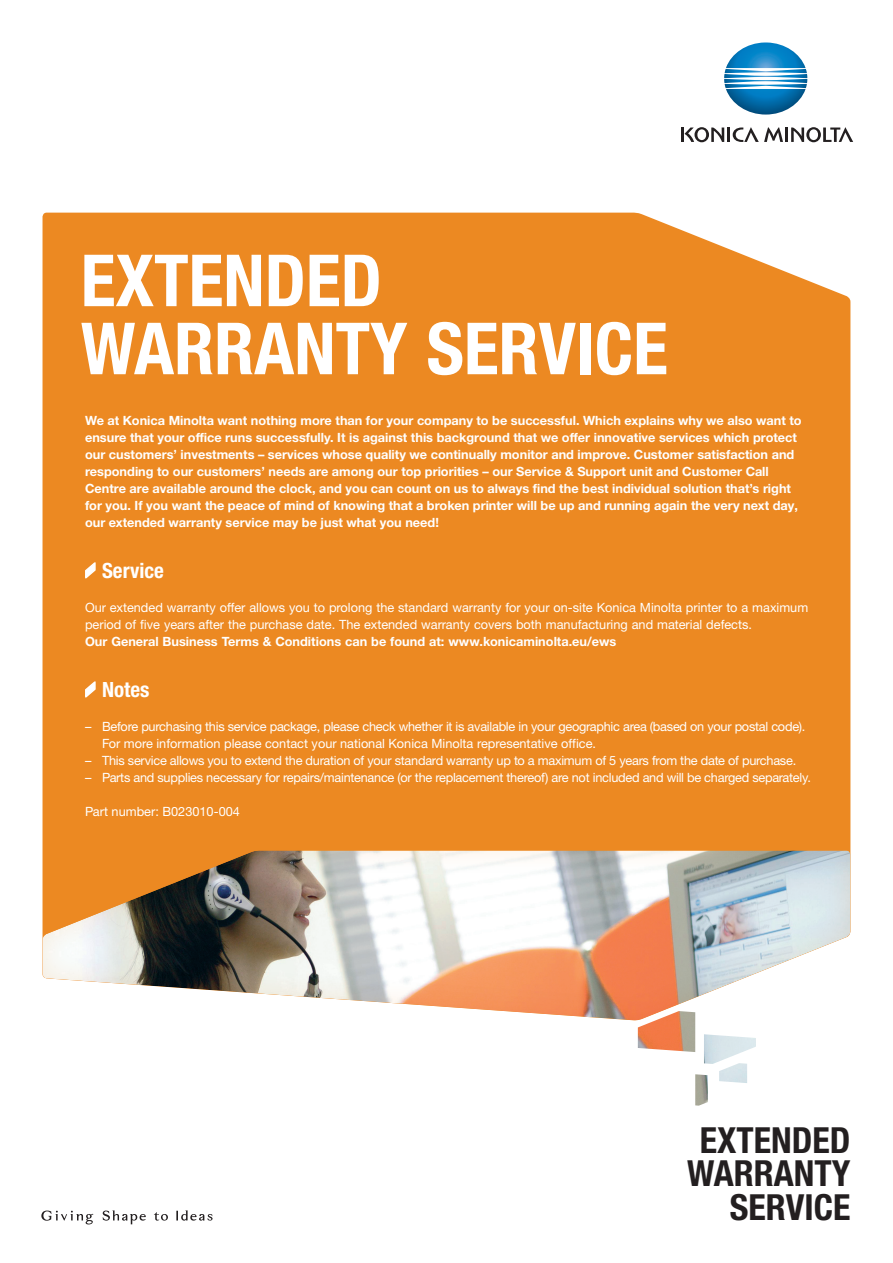
<style>
.page{position:relative;width:893px;height:1263px;background:#fff}
.page>*{position:absolute;margin:0;border:0;box-sizing:border-box;transform-origin:0 0}
.t1{font:700 condensed 72px/68.1px "Helvetica Neue LTW1 G";color:#fff}
.t2{font:700 condensed 36px/33.8px "Helvetica Neue LTW1 G";color:#231f20;text-align:right}
.t3{font:700 condensed 21px "Helvetica Neue LTW1 G";color:#fff}
.t4{font:700 12.75px/17px "Helvetica Neue LTW1 G";color:#fff}
.t5{font:12.75px/17px "Helvetica Neue LTW1 G";letter-spacing:-.02em;color:#fff}
.t6{font:12.75px/17px "Helvetica Neue LTW1 G";color:#fff}
</style>
<div class="page">
<div style="left:43px;top:213px;width:807px;height:635px;background:#ec8922"></div>
<img style="left:638px;top:1022px;width:57px;height:30px">
<img style="left:695px;top:1074px;width:13px;height:32px">
<img style="left:724px;top:42px;width:83px;height:73px">
<hr style="left:785px;top:128px;width:3px;height:14px;background:#231f20">
<svg style="left:791px;top:127px;width:62px;height:15px"></svg>
<svg style="left:681px;top:127px;width:102px;height:15px"></svg>
<svg style="left:103px;top:1210px;width:43px;height:14px"></svg>
<svg style="left:176px;top:1210px;width:37px;height:10px"></svg>
<svg style="left:41px;top:1210px;width:52px;height:14px"></svg>
<svg style="left:154px;top:1212px;width:14px;height:9px"></svg>
<img style="left:704px;top:1034px;width:52px;height:30px">
<img style="left:719px;top:1063px;width:28px;height:20px">
<svg style="left:84px;top:562px;width:12px;height:18px"></svg>
<svg style="left:84px;top:681px;width:12px;height:18px"></svg>
<div style="left:41px;top:848px;width:810px;height:174px;background:#ec8922;opacity:.15"></div>
<h1 class="t1" style="left:81px;top:247px;width:94px">EXTENDED<br>WARRANTY</h1>
<h1 class="t1" style="left:427px;top:315px;width:72px">SERVICE</h1>
<p class="t4" style="left:85px;top:412px;width:718px">We at Konica Minolta want nothing more than for your company to be successful. Which explains why we also want to ensure that your office runs successfully. It is against this background that we offer innovative services which protect our customers’ investments – services whose quality we continually monitor and improve. Customer satisfaction and responding to our customers’ needs are among our top priorities – our Service &amp; Support unit and Customer Call Centre are available around the clock, and you can count on us to always find the best individual solution that’s right for you. If you want the peace of mind of knowing that a broken printer will be up and running again the very next day, our extended warranty service may be just what you need!</p>
<h3 class="t3" style="left:102px;top:558px;width:63px">SERVICE</h3>
<p class="t6" style="left:85px;top:599px;width:725px">Our extended warranty offer allows you to prolong the standard warranty for your on-site Konica Minolta printer to a maximum period of five years after the purchase date. The extended warranty covers both manufacturing and material defects.</p>
<p class="t4" style="left:85px;top:633px;width:533px">Our General Business Terms &amp; Conditions can be found at: www.konicaminolta.eu/ews</p>
<h3 class="t3" style="left:102px;top:677px;width:49px">NOTES</h3>
<p class="t5" style="left:102px;top:718px;width:705px;text-indent:-17px">– Before purchasing this service package, please check whether it is available in your geographic area (based on your postal code).<br>For more information please contact your national Konica Minolta representative office.</p>
<p class="t5" style="left:85px;top:752px;width:713px">– This service allows you to extend the duration of your standard warranty up to a maximum of 5 years from the date of purchase.</p>
<p class="t5" style="left:85px;top:769px;width:727px">– Parts and supplies necessary for repairs/maintenance (or the replacement thereof) are not included and will be charged separately.</p>
<p class="t6" style="left:85px;top:803px;width:156px">Part number: B023010-004</p>
<h2 class="t2" style="left:687px;top:1123px;width:165px">EXTENDED<br>WARRANTY<br>SERVICE</h2>
</div>
